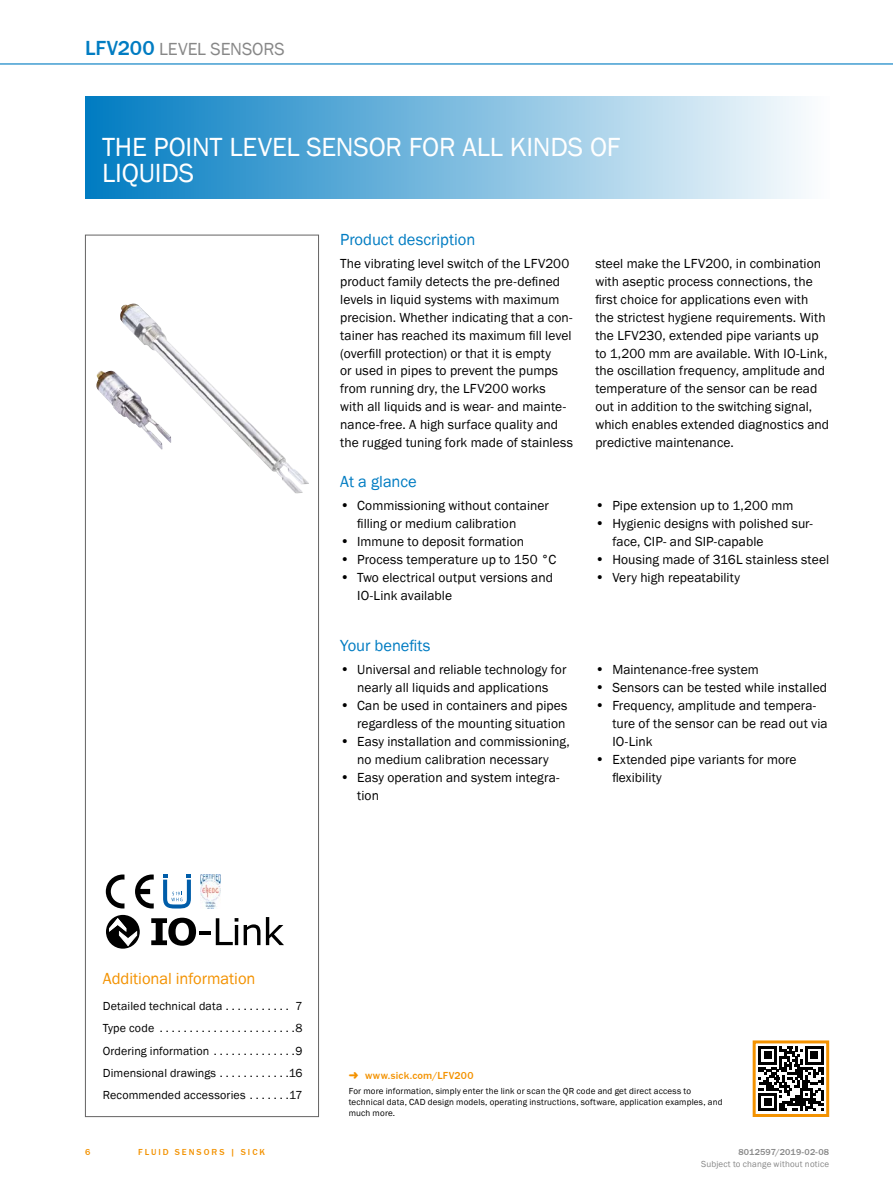
<style>
.page{position:relative;width:893px;height:1188px;background:#fff}
.page>*{position:absolute;margin:0;border:0;box-sizing:border-box;transform-origin:0 0}
.t1{font:27px/25.5px "SICK Franklin";letter-spacing:-.005em;color:#fff}
.t2{font:18px "SICK Franklin";letter-spacing:-.005em;color:#878787}
.t3{font:16.5px "SICK Franklin";color:#007cc2}
.t4{font:16.5px "SICK Franklin";letter-spacing:-.005em;color:#f39200}
.t5{font:13.5px/17.9px "SICK Franklin";letter-spacing:.005em;color:#000}
.t6{font:12px "SICK Franklin";letter-spacing:.01em;color:#000}
.t7{font:500 10.5px "SICK Franklin";letter-spacing:.025em;color:#f39200}
.t8{font:9px/10.8px "SICK Franklin";letter-spacing:.02em;color:#000}
.t9{font:9px "SICK Franklin";letter-spacing:.02em;color:#878787}
.t10{font:500 9px "SICK Franklin";letter-spacing:.225em;color:#f39200}
.t11{font:500 9px "SICK Franklin";letter-spacing:.02em;color:#878787}
.s1{font-weight:500;font-size:21px;color:#007cc2}
.s2{font-size:14.25px}
</style>
<div class="page">
<hr style="left:0;top:63px;width:893px;height:2px;background:#007cc2">
<div style="left:85px;top:97px;width:744px;height:102px;background:linear-gradient(to right,#007bc1,#fcfdfe)"></div>
<img style="left:96px;top:304px;width:213px;height:190px">
<svg style="left:106px;top:875px;width:18px;height:34px"></svg>
<svg style="left:135px;top:875px;width:19px;height:34px"></svg>
<svg style="left:163px;top:875px;width:28px;height:34px"></svg>
<img style="left:200px;top:875px;width:21px;height:34px">
<svg style="left:106px;top:915px;width:34px;height:34px"></svg>
<svg style="left:151px;top:918px;width:87px;height:28px"></svg>
<svg style="left:244px;top:924px;width:16px;height:21px"></svg>
<svg style="left:266px;top:917px;width:18px;height:28px"></svg>
<svg style="left:109px;top:918px;width:28px;height:28px"></svg>
<div style="left:85px;top:235px;width:234px;height:882px;border:1px solid #646363"></div>
<svg style="left:758px;top:1046px;width:65px;height:65px"></svg>
<hr style="left:805px;top:1046px;width:18px;height:3px;background:#000">
<div style="left:753px;top:1040px;width:76px;height:77px;border:3px solid #f39200"></div>
<h2 class="t2" style="left:85px;top:38px;width:199px"><span class="s1">LFV200</span> Level sensors</h2>
<h1 class="t1" style="left:102px;top:135px;width:520px">THE POINT LEVEL SENSOR FOR ALL KINDS OF<br>LIQUIDS</h1>
<p class="t3" style="left:340px;top:229px;width:137px">Product description</p>
<p class="t5" style="left:340px;top:255px;width:234px">The vibrating level switch of the LFV200 product family detects the pre-defined levels in liquid systems with maximum precision. Whether indicating that a con&shy;tainer has reached its maximum fill level (overfill protection) or that it is empty<br>or used in pipes to prevent the pumps from running dry, the LFV200 works<br>with all liquids and is wear- and mainte&shy;nance-free. A high surface quality and the rugged tuning fork made of stainless</p>
<p class="t5" style="left:595px;top:255px;width:235px">steel make the LFV200, in combination with aseptic process connections, the first choice for applications even with the strictest hygiene requirements. With the LFV230, extended pipe variants up to 1,200 mm are available. With IO-Link, the oscillation frequency, amplitude and temperature of the sensor can be read out in addition to the switching signal, which enables extended diagnostics and predictive maintenance.</p>
<p class="t3" style="left:340px;top:471px;width:78px">At a glance</p>
<p class="t5" style="left:357px;top:497px;width:193px;text-indent:-17px"><span class="s2">•</span> Commissioning without container filling or medium calibration</p>
<p class="t5" style="left:340px;top:533px;width:185px"><span class="s2">•</span> Immune to deposit formation</p>
<p class="t5" style="left:340px;top:551px;width:218px"><span class="s2">•</span> Process temperature up to 150 °C</p>
<p class="t5" style="left:357px;top:568px;width:197px;text-indent:-17px"><span class="s2">•</span> Two electrical output versions and<br>IO-Link available</p>
<p class="t5" style="left:595px;top:497px;width:200px"><span class="s2">•</span> Pipe extension up to 1,200 mm</p>
<p class="t5" style="left:612px;top:515px;width:202px;text-indent:-17px"><span class="s2">•</span> Hygienic designs with polished sur&shy;face, CIP- and SIP-capable</p>
<p class="t5" style="left:595px;top:551px;width:235px"><span class="s2">•</span> Housing made of 316L stainless steel</p>
<p class="t5" style="left:595px;top:568px;width:146px"><span class="s2">•</span> Very high repeatability</p>
<p class="t3" style="left:340px;top:636px;width:92px">Your benefits</p>
<p class="t5" style="left:340px;top:661px;width:228px;text-align:center"><span class="s2">•</span> Universal and reliable technology for nearly all liquids and applications</p>
<p class="t5" style="left:340px;top:697px;width:229px;text-align:right"><span class="s2">•</span> Can be used in containers and pipes regardless of the mounting situation</p>
<p class="t5" style="left:340px;top:733px;width:231px;text-align:center"><span class="s2">•</span> Easy installation and commissioning, no medium calibration necessary</p>
<p class="t5" style="left:357px;top:769px;width:204px;text-indent:-17px"><span class="s2">•</span> Easy operation and system integra&shy;tion</p>
<p class="t5" style="left:595px;top:661px;width:165px"><span class="s2">•</span> Maintenance-free system</p>
<p class="t5" style="left:595px;top:679px;width:233px"><span class="s2">•</span> Sensors can be tested while installed</p>
<p class="t5" style="left:612px;top:697px;width:217px;text-indent:-17px"><span class="s2">•</span> Frequency, amplitude and tempera&shy;ture of the sensor can be read out via<br>IO-Link</p>
<p class="t5" style="left:612px;top:751px;width:186px;text-indent:-17px"><span class="s2">•</span> Extended pipe variants for more flexibility</p>
<p class="t4" style="left:103px;top:968px;width:154px">Additional information</p>
<p class="t6" style="left:103px;top:999px;width:121px">Detailed technical data</p>
<p class="t6" style="left:296px;top:999px;width:9px">7</p>
<p class="t6" style="left:103px;top:1021px;width:53px">Type code</p>
<p class="t6" style="left:296px;top:1021px;width:9px">8</p>
<p class="t6" style="left:103px;top:1043px;width:108px">Ordering information</p>
<p class="t6" style="left:296px;top:1043px;width:9px">9</p>
<p class="t6" style="left:103px;top:1065px;width:115px">Dimensional drawings</p>
<p class="t6" style="left:289px;top:1065px;width:15px">16</p>
<p class="t6" style="left:103px;top:1087px;width:144px">Recommended accessories</p>
<p class="t6" style="left:289px;top:1087px;width:15px">17</p>
<p class="t7" style="left:365px;top:1069px;width:110px">www.sick.com/LFV200</p>
<p class="t8" style="left:349px;top:1086px;width:375px">For more information, simply enter the link or scan the QR code and get direct access to technical data, CAD design models, operating instructions, software, application examples, and much more.</p>
<p class="t10" style="left:85px;top:1146px;width:7px">6</p>
<p class="t10" style="left:138px;top:1146px;width:128px">Fluid sensors | SI CK</p>
<p class="t11" style="left:738px;top:1146px;width:92px">8012597/2019-02-08</p>
<p class="t9" style="left:701px;top:1159px;width:130px">Subject to change without notice</p>
</div>
